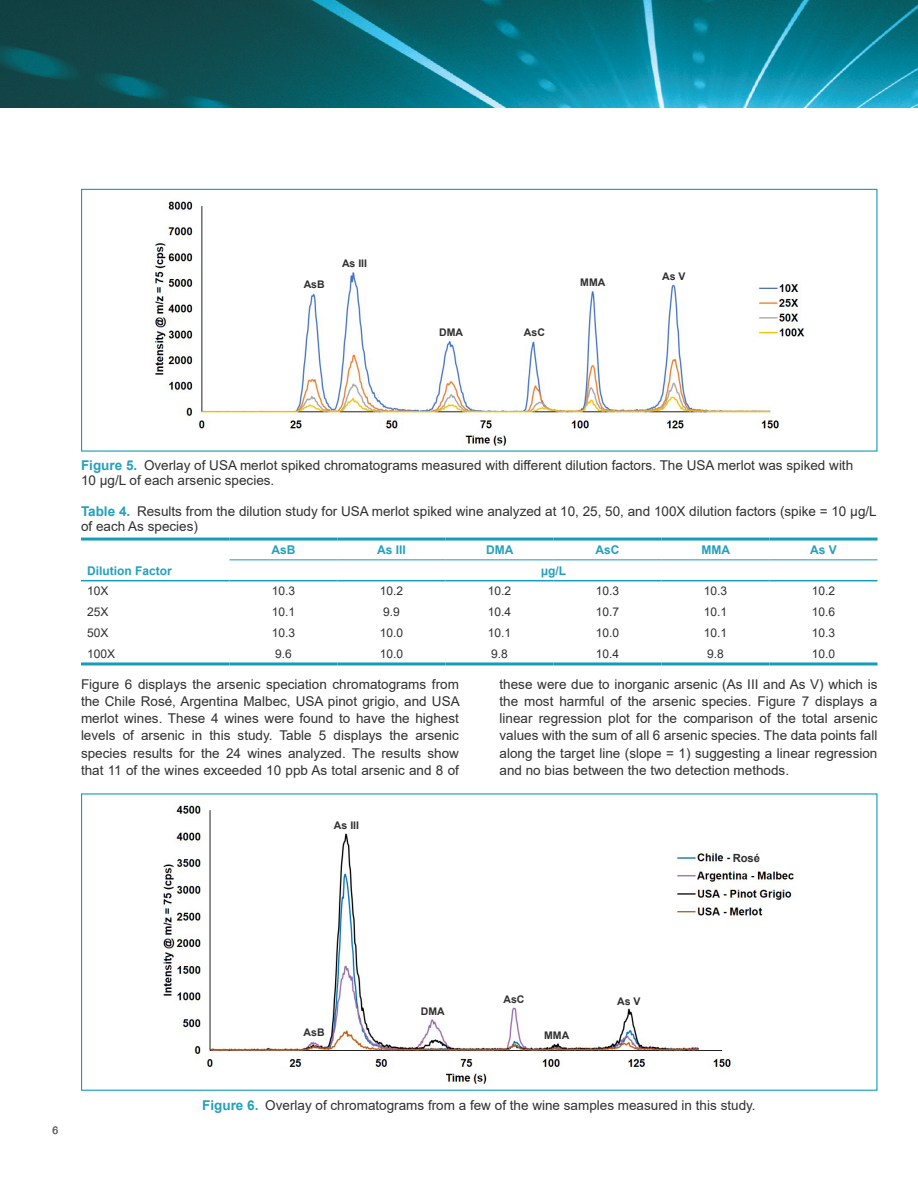
<style>
.page{position:relative;width:918px;height:1188px;background:#fff}
.page>*{position:absolute;margin:0;border:0;box-sizing:border-box;transform-origin:0 0}
.Body_Copy{font:13.5px/17.2px "Arial";color:#312f30;text-align:justify}
.Figure_Caption{font:13.5px/15px "Arial";color:#312f30}
.Table_Caption{font:13.5px/15px "Arial";color:#312f30}
.Table_body{font:12px "Arial";color:#312f30}
.Table_Headers{font:700 12px "Arial";color:#23a0bd}
.Table_Headers-2{font:12px "Arial";color:#312f30}
.Table_body-2{font:700 11.25px "Arial";color:#312f30}
.Schematic_caption{font:700 10.5px "Arial";color:#312f30}
.t1{font:10.5px "Arial";color:#636366}
.s1{font-weight:700;color:#23a0bd}
</style>
<div class="page">
<img style="left:0;top:0;width:918px;height:107px">
<hr style="left:81px;top:538px;width:149px;height:3px;background:#149cbb">
<hr style="left:230px;top:538px;width:108px;height:3px;background:#149cbb">
<hr style="left:338px;top:538px;width:108px;height:3px;background:#149cbb">
<hr style="left:446px;top:538px;width:108px;height:3px;background:#149cbb">
<hr style="left:554px;top:538px;width:108px;height:3px;background:#149cbb">
<hr style="left:662px;top:538px;width:108px;height:3px;background:#149cbb">
<hr style="left:770px;top:538px;width:108px;height:3px;background:#149cbb">
<hr style="left:230px;top:559px;width:108px;height:1px;background:#149cbb">
<hr style="left:338px;top:559px;width:108px;height:1px;background:#149cbb">
<hr style="left:446px;top:559px;width:108px;height:1px;background:#149cbb">
<hr style="left:554px;top:559px;width:108px;height:1px;background:#149cbb">
<hr style="left:662px;top:559px;width:108px;height:1px;background:#149cbb">
<hr style="left:770px;top:559px;width:108px;height:1px;background:#149cbb">
<hr style="left:230px;top:662px;width:108px;height:3px;background:#149cbb">
<hr style="left:338px;top:662px;width:108px;height:3px;background:#149cbb">
<hr style="left:446px;top:662px;width:108px;height:3px;background:#149cbb">
<hr style="left:554px;top:662px;width:108px;height:3px;background:#149cbb">
<hr style="left:662px;top:662px;width:108px;height:3px;background:#149cbb">
<hr style="left:770px;top:662px;width:108px;height:3px;background:#149cbb">
<hr style="left:81px;top:580px;width:149px;height:1px;background:#149cbb">
<hr style="left:230px;top:580px;width:108px;height:1px;background:#149cbb">
<hr style="left:338px;top:580px;width:108px;height:1px;background:#149cbb">
<hr style="left:446px;top:580px;width:108px;height:1px;background:#149cbb">
<hr style="left:554px;top:580px;width:108px;height:1px;background:#149cbb">
<hr style="left:662px;top:580px;width:108px;height:1px;background:#149cbb">
<hr style="left:770px;top:580px;width:108px;height:1px;background:#149cbb">
<hr style="left:81px;top:662px;width:149px;height:3px;background:#149cbb">
<img style="left:151px;top:199px;width:654px;height:247px">
<div style="left:81px;top:189px;width:797px;height:263px;border:1px solid #149cbb"></div>
<img style="left:160px;top:803px;width:636px;height:284px">
<div style="left:733px;top:853px;width:29px;height:11px;background:#fff"></div>
<p class="Schematic_caption" style="left:304px;top:277px;width:22px">AsB</p>
<p class="Schematic_caption" style="left:342px;top:256px;width:27px">As III</p>
<p class="Schematic_caption" style="left:439px;top:325px;width:25px">DMA</p>
<p class="Schematic_caption" style="left:524px;top:325px;width:23px">AsC</p>
<p class="Schematic_caption" style="left:580px;top:275px;width:27px">MMA</p>
<p class="Schematic_caption" style="left:662px;top:269px;width:25px">As V</p>
<p class="Figure_Caption" style="left:81px;top:457px;width:774px"><span class="s1">Figure 5.</span> Overlay of USA merlot spiked chromatograms measured with different dilution factors. The USA merlot was spiked with<br>10 µg/L of each arsenic species.</p>
<p class="Table_Caption" style="left:81px;top:503px;width:797px"><span class="s1">Table 4.</span> Results from the dilution study for USA merlot spiked wine analyzed at 10, 25, 50, and 100X dilution factors (spike = 10 µg/L of each As species)</p>
<p class="Table_Headers" style="left:271px;top:541px;width:25px">AsB</p>
<p class="Table_Headers" style="left:377px;top:541px;width:30px">As III</p>
<p class="Table_Headers" style="left:486px;top:541px;width:29px">DMA</p>
<p class="Table_Headers" style="left:595px;top:541px;width:25px">AsC</p>
<p class="Table_Headers" style="left:701px;top:541px;width:30px">MMA</p>
<p class="Table_Headers" style="left:810px;top:541px;width:28px">As V</p>
<p class="Table_Headers" style="left:87px;top:562px;width:86px">Dilution Factor</p>
<p class="Table_Headers" style="left:541px;top:562px;width:26px">µg/L</p>
<p class="Table_Headers-2" style="left:87px;top:583px;width:23px">10X</p>
<p class="Table_body" style="left:272px;top:583px;width:25px">10.3</p>
<p class="Table_body" style="left:380px;top:583px;width:25px">10.2</p>
<p class="Table_body" style="left:488px;top:583px;width:25px">10.2</p>
<p class="Table_body" style="left:596px;top:583px;width:25px">10.3</p>
<p class="Table_body" style="left:704px;top:583px;width:25px">10.3</p>
<p class="Table_body" style="left:812px;top:583px;width:25px">10.2</p>
<p class="Table_Headers-2" style="left:87px;top:604px;width:23px">25X</p>
<p class="Table_body" style="left:272px;top:604px;width:25px">10.1</p>
<p class="Table_body" style="left:383px;top:604px;width:18px">9.9</p>
<p class="Table_body" style="left:488px;top:604px;width:25px">10.4</p>
<p class="Table_body" style="left:596px;top:604px;width:25px">10.7</p>
<p class="Table_body" style="left:704px;top:604px;width:25px">10.1</p>
<p class="Table_body" style="left:812px;top:604px;width:25px">10.6</p>
<p class="Table_Headers-2" style="left:87px;top:625px;width:23px">50X</p>
<p class="Table_body" style="left:272px;top:625px;width:25px">10.3</p>
<p class="Table_body" style="left:380px;top:625px;width:25px">10.0</p>
<p class="Table_body" style="left:488px;top:625px;width:25px">10.1</p>
<p class="Table_body" style="left:596px;top:625px;width:25px">10.0</p>
<p class="Table_body" style="left:704px;top:625px;width:25px">10.1</p>
<p class="Table_body" style="left:812px;top:625px;width:25px">10.3</p>
<p class="Table_Headers-2" style="left:87px;top:645px;width:30px">100X</p>
<p class="Table_body" style="left:275px;top:645px;width:18px">9.6</p>
<p class="Table_body" style="left:380px;top:645px;width:25px">10.0</p>
<p class="Table_body" style="left:491px;top:645px;width:18px">9.8</p>
<p class="Table_body" style="left:596px;top:645px;width:25px">10.4</p>
<p class="Table_body" style="left:707px;top:645px;width:18px">9.8</p>
<p class="Table_body" style="left:812px;top:645px;width:25px">10.0</p>
<p class="Body_Copy" style="left:81px;top:675px;width:380px">Figure 6 displays the arsenic speciation chromatograms from the Chile Rosé, Argentina Malbec, USA pinot grigio, and USA merlot wines. These 4 wines were found to have the highest levels of arsenic in this study. Table 5 displays the arsenic species results for the 24 wines analyzed. The results show that 11 of the wines exceeded 10 ppb As total arsenic and 8 of</p>
<p class="Body_Copy" style="left:500px;top:675px;width:380px">these were due to inorganic arsenic (As III and As V) which is the most harmful of the arsenic species. Figure 7 displays a linear regression plot for the comparison of the total arsenic values with the sum of all 6 arsenic species. The data points fall along the target line (slope = 1) suggesting a linear regression and no bias between the two detection methods.</p>
<p class="Schematic_caption" style="left:334px;top:818px;width:27px">As III</p>
<p class="Table_body-2" style="left:733px;top:850px;width:29px">Rosé</p>
<p class="t1" style="left:52px;top:1123px;width:7px">6</p>
<p class="Schematic_caption" style="left:304px;top:1025px;width:22px">AsB</p>
<p class="Schematic_caption" style="left:421px;top:1004px;width:25px">DMA</p>
<p class="Schematic_caption" style="left:504px;top:992px;width:23px">AsC</p>
<p class="Schematic_caption" style="left:544px;top:1028px;width:27px">MMA</p>
<p class="Schematic_caption" style="left:617px;top:994px;width:25px">As V</p>
<p class="Figure_Caption" style="left:202px;top:1098px;width:555px"><span class="s1">Figure 6.</span> Overlay of chromatograms from a few of the wine samples measured in this study.</p>
</div>
